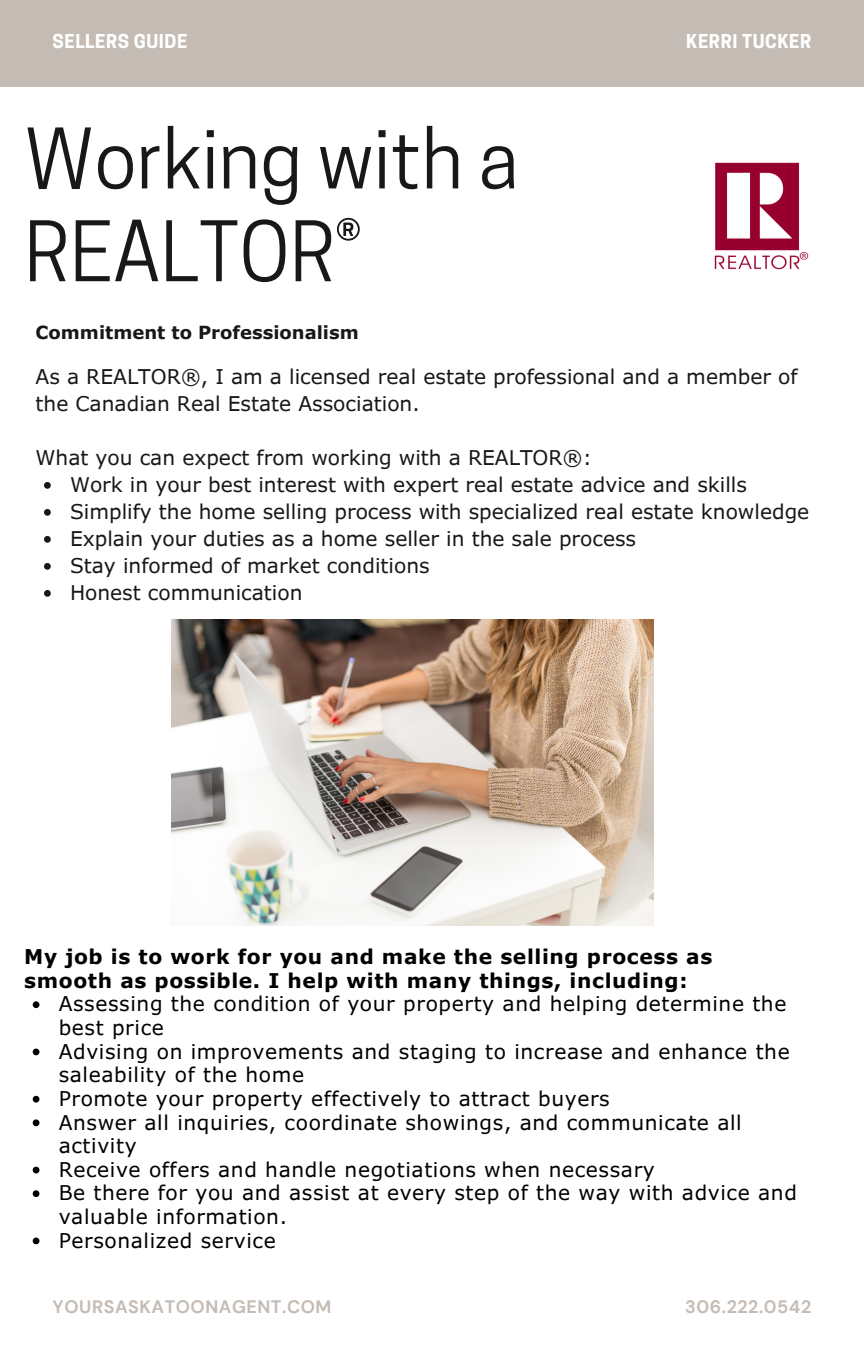
<style>
.page{position:relative;width:864px;height:1350px;background:#fff}
.page>*{position:absolute;margin:0;border:0;box-sizing:border-box;transform-origin:0 0}
.t1{font:78.08px/92.7px "Cooper Hewitt";color:#191818}
.t2{font:20.25px/23.6px "Verdana Pro";letter-spacing:.03em;color:#000}
.t3{font:20.25px/27px "Verdana Pro";color:#191818}
.t4{font:700 20.25px/23.6px "Verdana Pro";letter-spacing:.03em;color:#000}
.t5{font:700 18px "DM Sans";letter-spacing:.03em;color:#c4bcb4}
.t6{font:700 18px "Verdana Pro";color:#191818}
.t7{font:700 18px "Cooper Hewitt";letter-spacing:.03em;color:#fff}
</style>
<div class="page">
<div style="left:0;top:0;width:864px;height:86px;background:#c4bcb4"></div>
<img style="left:171px;top:620px;width:483px;height:305px">
<img style="left:714px;top:162px;width:95px;height:108px">
<svg style="left:44px;top:482px;width:7px;height:7px"></svg>
<svg style="left:44px;top:509px;width:7px;height:7px"></svg>
<svg style="left:44px;top:536px;width:7px;height:7px"></svg>
<svg style="left:44px;top:563px;width:7px;height:7px"></svg>
<svg style="left:44px;top:590px;width:7px;height:7px"></svg>
<svg style="left:33px;top:1001px;width:6px;height:7px"></svg>
<svg style="left:33px;top:1049px;width:6px;height:6px"></svg>
<svg style="left:33px;top:1096px;width:6px;height:7px"></svg>
<svg style="left:33px;top:1119px;width:6px;height:7px"></svg>
<svg style="left:33px;top:1167px;width:6px;height:6px"></svg>
<svg style="left:33px;top:1190px;width:6px;height:7px"></svg>
<svg style="left:33px;top:1238px;width:6px;height:6px"></svg>
<h2 class="t7" style="left:53px;top:34px;width:136px">SELLERS GUIDE</h2>
<p class="t1" style="left:24px;top:123px;width:496px">Working with a<br>REALTOR®</p>
<p class="t7" style="left:686px;top:34px;width:127px">KERRI TUCKER</p>
<h3 class="t6" style="left:36px;top:321px;width:325px">Commitment to Professionalism</h3>
<h3 class="t3" style="left:36px;top:363px;width:763px">As a REALTOR®, I am a licensed real estate professional and a member of the Canadian Real Estate Association.</h3>
<p class="t3" style="left:36px;top:444px;width:558px">What you can expect from working with a REALTOR®:</p>
<p class="t3" style="left:70px;top:471px;width:679px">Work in your best interest with expert real estate advice and skills</p>
<p class="t3" style="left:70px;top:498px;width:741px">Simplify the home selling process with specialized real estate knowledge</p>
<p class="t3" style="left:70px;top:525px;width:568px">Explain your duties as a home seller in the sale process</p>
<p class="t3" style="left:70px;top:552px;width:361px">Stay informed of market conditions</p>
<p class="t3" style="left:70px;top:579px;width:234px">Honest communication</p>
<p class="t4" style="left:24px;top:944px;width:690px">My job is to work for you and make the selling process as smooth as possible. I help with many things, including:</p>
<p class="t2" style="left:59px;top:992px;width:729px">Assessing the condition of your property and helping determine the best price</p>
<p class="t2" style="left:59px;top:1039px;width:733px">Advising on improvements and staging to increase and enhance the saleability of the home</p>
<p class="t2" style="left:59px;top:1086px;width:553px">Promote your property effectively to attract buyers</p>
<p class="t2" style="left:59px;top:1110px;width:685px">Answer all inquiries, coordinate showings, and communicate all activity</p>
<p class="t2" style="left:59px;top:1157px;width:598px">Receive offers and handle negotiations when necessary</p>
<h4 class="t2" style="left:59px;top:1181px;width:740px">Be there for you and assist at every step of the way with advice and valuable information.</h4>
<h4 class="t2" style="left:59px;top:1228px;width:219px">Personalized service</h4>
<h1 class="t5" style="left:53px;top:1295px;width:280px">YOURSASKATOONAGENT.COM</h1>
<p class="t5" style="left:685px;top:1295px;width:128px">306.222.0542</p>
</div>
